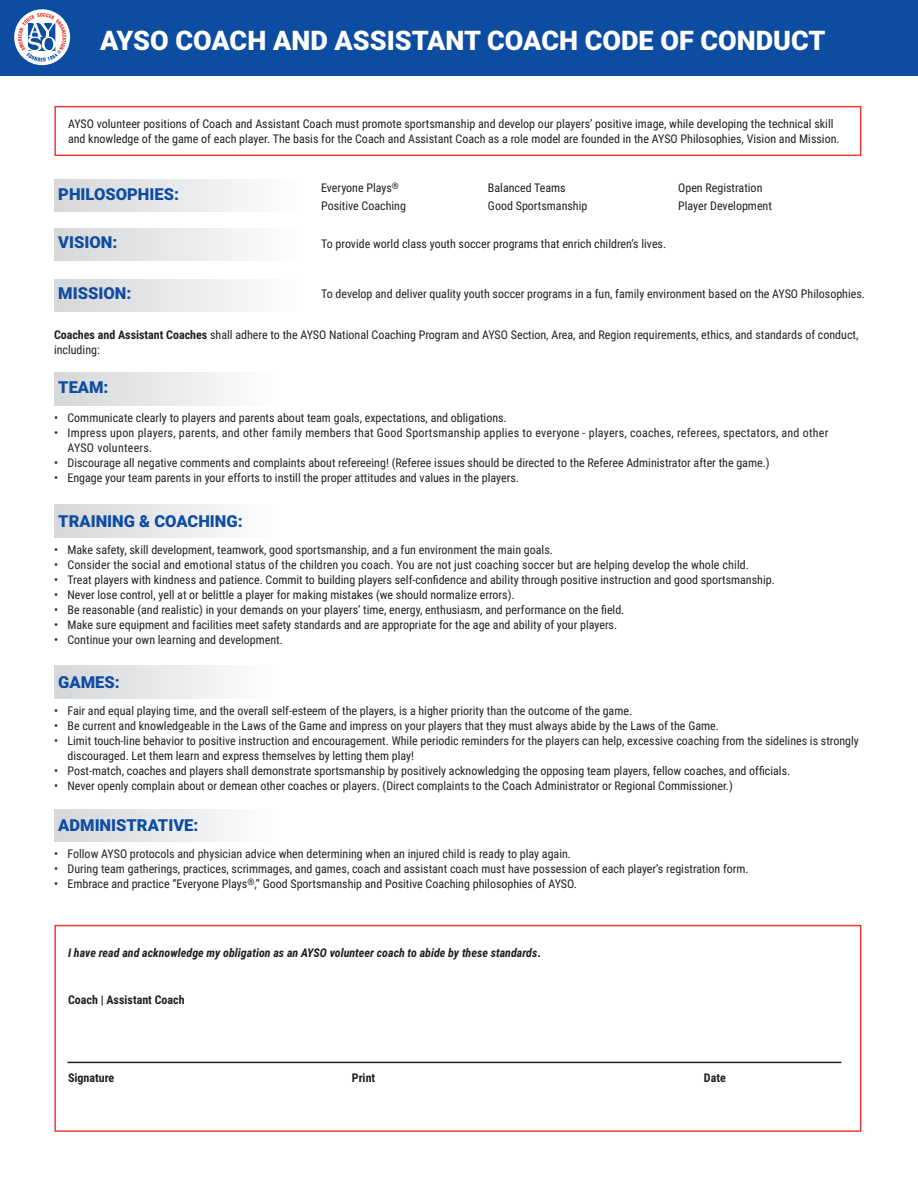
<style>
.page{position:relative;width:918px;height:1188px;background:#fff}
.page>*{position:absolute;margin:0;border:0;box-sizing:border-box;transform-origin:0 0}
.t1{font:900 27px "Roboto";color:#fff}
.t2{font:900 16.5px "Roboto";color:#0d4da1}
.t3{font:12px/15px "Roboto Condensed";color:#231f20}
.t4{font:12px/15px "Roboto Condensed";letter-spacing:.02em;color:#231f20}
.t5{font:italic 700 12px "Roboto Condensed";color:#231f20}
.t6{font:700 12px "Roboto Condensed";color:#231f20}
.s1{font-weight:700}
.s2{font-style:normal}
</style>
<div class="page">
<div style="left:54px;top:179px;width:249px;height:33px;background:linear-gradient(to right,#d5d6d9,#fefefe)"></div>
<div style="left:54px;top:228px;width:249px;height:33px;background:linear-gradient(to right,#d5d6d9,#fefefe)"></div>
<div style="left:54px;top:279px;width:249px;height:32px;background:linear-gradient(to right,#d5d6d9,#fefefe)"></div>
<div style="left:54px;top:373px;width:224px;height:32px;background:linear-gradient(to right,#d5d6d9,#fefefe)"></div>
<div style="left:54px;top:505px;width:224px;height:32px;background:linear-gradient(to right,#d5d6d9,#fefefe)"></div>
<div style="left:54px;top:666px;width:224px;height:32px;background:linear-gradient(to right,#d5d6d9,#fefefe)"></div>
<div style="left:54px;top:809px;width:224px;height:33px;background:linear-gradient(to right,#d5d6d9,#fefefe)"></div>
<div style="left:0;top:0;width:918px;height:76px;background:#0d4da1"></div>
<svg style="left:14px;top:9px;width:56px;height:56px"></svg>
<svg style="left:18px;top:13px;width:48px;height:49px"></svg>
<div style="left:54px;top:106px;width:807px;height:50px;border:2px solid #ee3b32"></div>
<div style="left:54px;top:925px;width:807px;height:207px;border:2px solid #ee3b32"></div>
<hr style="left:68px;top:1062px;width:773px;height:1px;background:#231f20">
<p class="t1" style="left:100px;top:21px;width:727px">AYSO COACH AND ASSISTANT COACH CODE OF CONDUCT</p>
<p class="t3" style="left:68px;top:115px;width:773px;line-height:15.6px">AYSO volunteer positions of Coach and Assistant Coach must promote sportsmanship and develop our players’ positive image, while developing the technical skill and knowledge of the game of each player. The basis for the Coach and Assistant Coach as a role model are founded in the AYSO Philosophies, Vision and Mission.</p>
<p class="t2" style="left:58px;top:182px;width:122px">PHILOSOPHIES:</p>
<p class="t2" style="left:58px;top:231px;width:61px">VISION:</p>
<p class="t2" style="left:58px;top:282px;width:74px">MISSION:</p>
<p class="t3" style="left:321px;top:180px;width:79px">Everyone Plays<sup>®</sup></p>
<p class="t3" style="left:321px;top:198px;width:86px">Positive Coaching</p>
<p class="t3" style="left:321px;top:236px;width:347px">To provide world class youth soccer programs that enrich children’s lives.</p>
<p class="t3" style="left:321px;top:286px;width:545px">To develop and deliver quality youth soccer programs in a fun, family environment based on the AYSO Philosophies.</p>
<p class="t3" style="left:488px;top:180px;width:79px">Balanced Teams</p>
<p class="t3" style="left:488px;top:198px;width:101px">Good Sportsmanship</p>
<p class="t3" style="left:678px;top:180px;width:86px">Open Registration</p>
<p class="t3" style="left:678px;top:198px;width:95px">Player Development</p>
<p class="t3" style="left:54px;top:327px;width:806px"><span class="s1">Coaches and Assistant Coaches</span> shall adhere to the AYSO National Coaching Program and AYSO Section, Area, and Region requirements, ethics, and standards of conduct, including:</p>
<p class="t2" style="left:58px;top:376px;width:52px">TEAM:</p>
<p class="t3" style="left:54px;top:410px;width:454px">• Communicate clearly to players and parents about team goals, expectations, and obligations.</p>
<p class="t4" style="left:68px;top:425px;width:762px;text-indent:-14px">• Impress upon players, parents, and other family members that Good Sportsmanship applies to everyone - players, coaches, referees, spectators, and other<br>AYSO volunteers.</p>
<p class="t3" style="left:54px;top:455px;width:717px">• Discourage all negative comments and complaints about refereeing! (Referee issues should be directed to the Referee Administrator after the game.)</p>
<p class="t3" style="left:54px;top:470px;width:466px">• Engage your team parents in your efforts to instill the proper attitudes and values in the players.</p>
<p class="t2" style="left:58px;top:509px;width:186px">TRAINING &amp; COACHING:</p>
<p class="t3" style="left:54px;top:542px;width:501px">• Make safety, skill development, teamwork, good sportsmanship, and a fun environment the main goals.</p>
<p class="t3" style="left:54px;top:557px;width:697px">• Consider the social and emotional status of the children you coach. You are not just coaching soccer but are helping develop the whole child.</p>
<p class="t3" style="left:54px;top:572px;width:722px">• Treat players with kindness and patience. Commit to building players self-confidence and ability through positive instruction and good sportsmanship.</p>
<p class="t3" style="left:54px;top:587px;width:462px">• Never lose control, yell at or belittle a player for making mistakes (we should normalize errors).</p>
<p class="t3" style="left:54px;top:602px;width:572px">• Be reasonable (and realistic) in your demands on your players’ time, energy, enthusiasm, and performance on the field.</p>
<p class="t3" style="left:54px;top:617px;width:565px">• Make sure equipment and facilities meet safety standards and are appropriate for the age and ability of your players.</p>
<p class="t3" style="left:54px;top:632px;width:230px">• Continue your own learning and development.</p>
<p class="t2" style="left:58px;top:670px;width:63px">GAMES:</p>
<p class="t3" style="left:54px;top:703px;width:580px">• Fair and equal playing time, and the overall self-esteem of the players, is a higher priority than the outcome of the game.</p>
<p class="t3" style="left:54px;top:718px;width:666px">• Be current and knowledgeable in the Laws of the Game and impress on your players that they must always abide by the Laws of the Game.</p>
<p class="t3" style="left:68px;top:733px;width:793px;text-indent:-14px">• Limit touch-line behavior to positive instruction and encouragement. While periodic reminders for the players can help, excessive coaching from the sidelines is strongly discouraged. Let them learn and express themselves by letting them play!</p>
<p class="t3" style="left:54px;top:763px;width:738px">• Post-match, coaches and players shall demonstrate sportsmanship by positively acknowledging the opposing team players, fellow coaches, and officials.</p>
<p class="t3" style="left:54px;top:778px;width:680px">• Never openly complain about or demean other coaches or players. (Direct complaints to the Coach Administrator or Regional Commissioner.)</p>
<p class="t2" style="left:58px;top:814px;width:142px">ADMINISTRATIVE:</p>
<p class="t3" style="left:54px;top:846px;width:519px">• Follow AYSO protocols and physician advice when determining when an injured child is ready to play again.</p>
<p class="t3" style="left:54px;top:861px;width:696px">• During team gatherings, practices, scrimmages, and games, coach and assistant coach must have possession of each player’s registration form.</p>
<p class="t3" style="left:54px;top:876px;width:524px">• Embrace and practice “Everyone Plays<sup>®</sup>,” Good Sportsmanship and Positive Coaching philosophies of AYSO.</p>
<p class="t5" style="left:68px;top:945px;width:474px">I have read and acknowledge my obligation as an AYSO volunteer coach to abide by these standards<span class="s2">.</span></p>
<p class="t6" style="left:68px;top:991px;width:118px">Coach | Assistant Coach</p>
<p class="t6" style="left:68px;top:1069px;width:48px">Signature</p>
<p class="t6" style="left:352px;top:1069px;width:25px">Print</p>
<p class="t6" style="left:704px;top:1069px;width:23px">Date</p>
</div>
